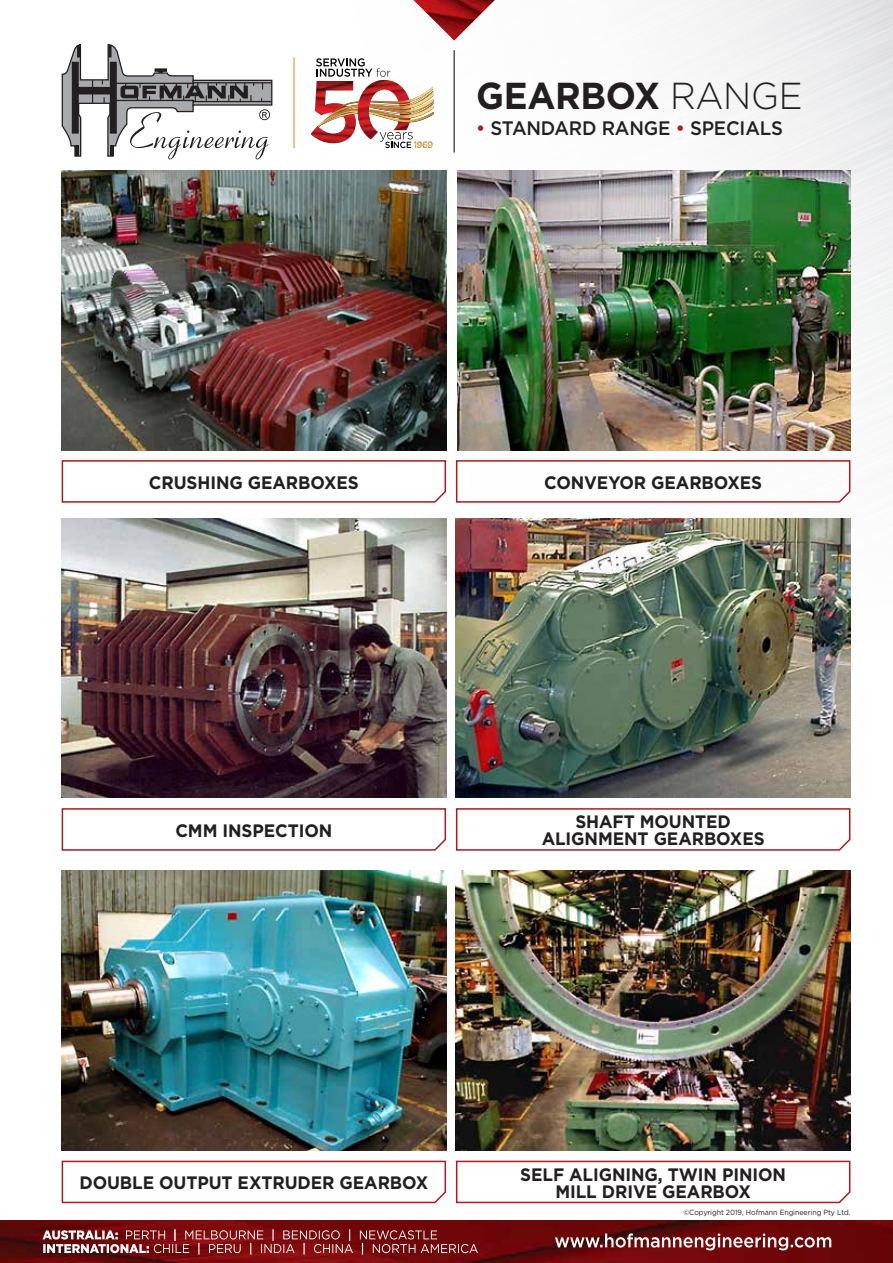
<style>
.page{position:relative;width:893px;height:1263px;background:#fff}
.page>*{position:absolute;margin:0;border:0;box-sizing:border-box;transform-origin:0 0}
.t1{font:700 37.5px "Gotham";letter-spacing:-.01em;color:#231f20;scale:.95 1}
.t2{font:500 19.5px "Gotham";letter-spacing:-.01em;color:#231f20;scale:.95 1}
.t3{font:700 18px/17.2px "Gotham";letter-spacing:-.005em;color:#231f20;text-align:center;scale:.95 1}
.t4{font:7.5px "Gotham";letter-spacing:-.005em;color:#231f20;scale:.94 1}
.s1{font-weight:300}
.s2{color:#a71c20}
</style>
<div class="page">
<img style="left:70px;top:0;width:823px;height:451px">
<img style="left:0;top:1221px;width:893px;height:42px">
<svg style="left:555px;top:1233px;width:276px;height:17px"></svg>
<svg style="left:43px;top:1229px;width:435px;height:25px;background:#913b3d"></svg>
<hr style="left:453px;top:50px;width:2px;height:102px;background:#414042">
<img style="left:384px;top:0;width:140px;height:41px">
<img style="left:311px;top:58px;width:123px;height:90px">
<hr style="left:293px;top:57px;width:2px;height:91px;background:#cb9831">
<svg style="left:62px;top:44px;width:211px;height:115px"></svg>
<img style="left:62px;top:170px;width:384px;height:280px">
<svg style="left:61px;top:460px;width:386px;height:43px"></svg>
<img style="left:458px;top:170px;width:392px;height:280px">
<svg style="left:455px;top:460px;width:396px;height:43px"></svg>
<img style="left:62px;top:518px;width:384px;height:280px">
<svg style="left:61px;top:808px;width:386px;height:43px"></svg>
<img style="left:456px;top:518px;width:394px;height:280px">
<svg style="left:455px;top:808px;width:396px;height:43px"></svg>
<img style="left:62px;top:871px;width:384px;height:279px">
<svg style="left:61px;top:1160px;width:386px;height:44px"></svg>
<img style="left:456px;top:871px;width:394px;height:279px">
<svg style="left:455px;top:1160px;width:396px;height:44px"></svg>
<h1 class="t1" style="left:476px;top:71px;width:345px">GEARBOX <span class="s1">RANGE</span></h1>
<p class="t2" style="left:476px;top:115px;width:324px"><span class="s2">•</span> STANDARD RANGE <span class="s2">•</span> SPECIALS</p>
<p class="t3" style="left:149px;top:473px;width:222px">CRUSHING GEARBOXES</p>
<p class="t3" style="left:544px;top:473px;width:231px">CONVEYOR GEARBOXES</p>
<p class="t3" style="left:175px;top:821px;width:167px">CMM INSPECTION</p>
<p class="t3" style="left:542px;top:813px;width:236px">SHAFT MOUNTED<br>ALIGNMENT GEARBOXES</p>
<p class="t3" style="left:79px;top:1174px;width:369px">DOUBLE OUTPUT EXTRUDER GEARBOX</p>
<p class="t3" style="left:520px;top:1165px;width:281px">SELF ALIGNING, TWIN PINION<br>MILL DRIVE GEARBOX</p>
<p class="t4" style="left:683px;top:1208px;width:179px">©Copyright 2019, Hofmann Engineering Pty Ltd.</p>
</div>
